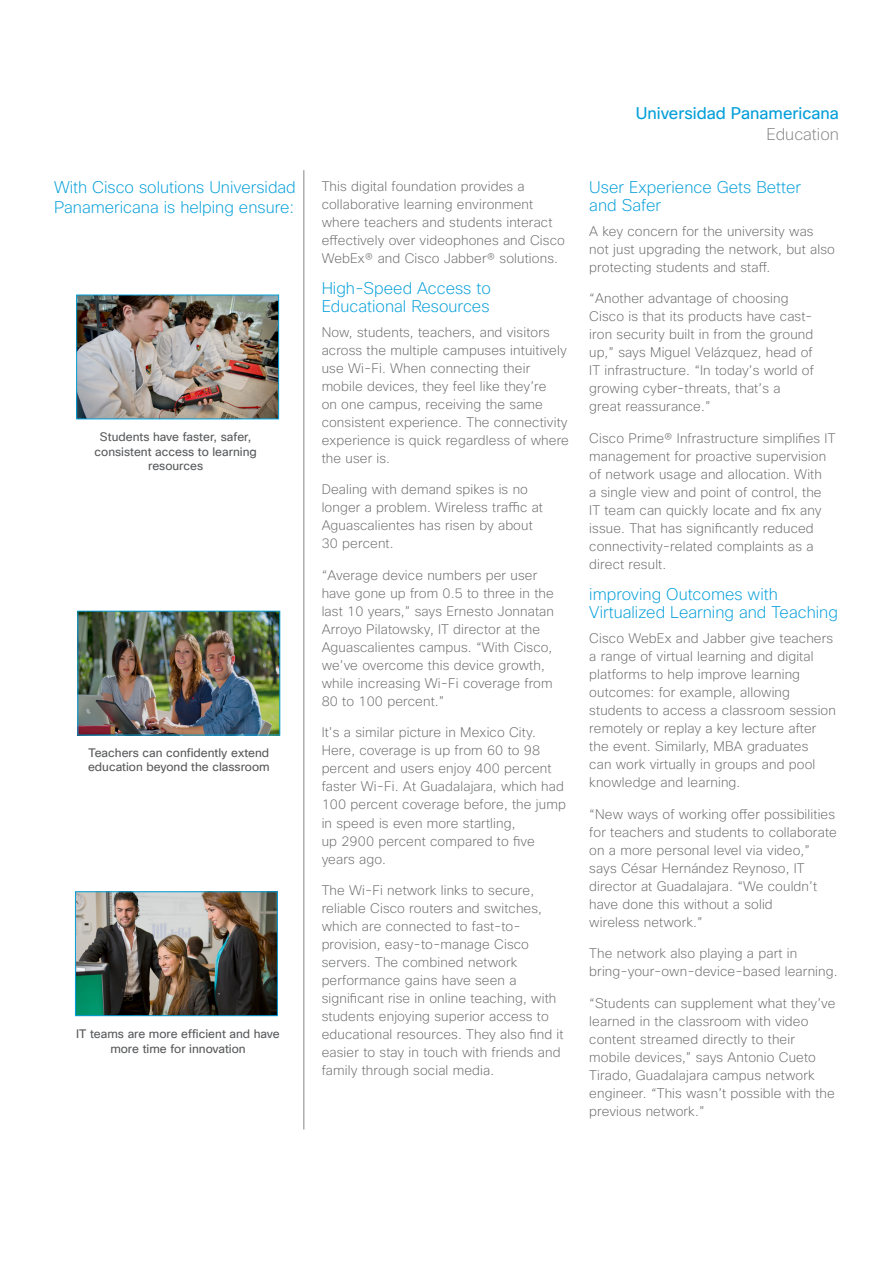
<style>
.page{position:relative;width:893px;height:1263px;background:#fff}
.page>*{position:absolute;margin:0;border:0;box-sizing:border-box;transform-origin:0 0}
.Subhead_02{font:200 16.5px/18px "Cisco Sans";color:#049fd9}
.t1{font:16.5px "Cisco Sans";color:#049fd9}
.t2{font:200 16.5px "Cisco Sans";color:#858688}
.Body{font:200 13.5px/18px "Cisco Sans";letter-spacing:.01em;color:#696a6b}
.Results{font:12px/14.4px "Cisco Sans TT";color:#58595b;text-align:center}
</style>
<div class="page">
<img style="left:80px;top:613px;width:198px;height:120px">
<div style="left:78px;top:611px;width:202px;height:124px;border:1px solid #049fd9"></div>
<img style="left:77px;top:893px;width:199px;height:121px">
<div style="left:75px;top:891px;width:203px;height:125px;border:1px solid #049fd9"></div>
<hr style="left:304px;top:170px;width:1px;height:959px;background:#858688">
<img style="left:78px;top:297px;width:199px;height:120px">
<div style="left:76px;top:295px;width:203px;height:124px;border:1px solid #049fd9"></div>
<p class="Subhead_02" style="left:54px;top:177px;width:243px;line-height:19.8px">With Cisco solutions Universidad<br>Panamericana is helping ensure:</p>
<p class="Results" style="left:95px;top:430px;width:164px">Students have faster, safer, consistent access to learning resources</p>
<p class="Results" style="left:88px;top:745px;width:183px;text-align:left">Teachers can confidently extend education beyond the classroom</p>
<p class="Results" style="left:76px;top:1027px;width:205px">IT teams are more efficient and have more time for innovation</p>
<p class="Body" style="left:322px;top:177px;width:245px">This digital foundation provides a collaborative learning environment where teachers and students interact effectively over videophones and Cisco WebEx® and Cisco Jabber® solutions.</p>
<p class="Subhead_02" style="left:322px;top:279px;width:171px">High-Speed Access to<br>Educational Resources</p>
<p class="Body" style="left:322px;top:323px;width:249px">Now, students, teachers, and visitors across the multiple campuses intuitively use Wi-Fi. When connecting their mobile devices, they feel like they’re<br>on one campus, receiving the same consistent experience. The connectivity experience is quick regardless of where the user is.</p>
<p class="Body" style="left:322px;top:481px;width:223px">Dealing with demand spikes is no longer a problem. Wireless traffic at<br>Aguascalientes has risen by about<br>30 percent.</p>
<p class="Body" style="left:322px;top:566px;width:234px">“Average device numbers per user have gone up from 0.5 to three in the last 10 years,” says Ernesto Jonnatan Arroyo Pilatowsky, IT director at the Aguascalientes campus. “With Cisco, we’ve overcome this device growth, while increasing Wi-Fi coverage from 80 to 100 percent.”</p>
<p class="Body" style="left:322px;top:724px;width:246px">It’s a similar picture in Mexico City.<br>Here, coverage is up from 60 to 98 percent and users enjoy 400 percent faster Wi-Fi. At Guadalajara, which had<br>100 percent coverage before, the jump in speed is even more startling,<br>up 2900 percent compared to five years ago.</p>
<p class="Body" style="left:322px;top:881px;width:243px">The Wi-Fi network links to secure, reliable Cisco routers and switches, which are connected to fast-to&shy;provision, easy-to-manage Cisco servers. The combined network performance gains have seen a significant rise in online teaching, with students enjoying superior access to educational resources. They also find it easier to stay in touch with friends and family through social media.</p>
<p class="t1" style="left:636px;top:103px;width:205px">Universidad Panamericana</p>
<p class="t2" style="left:766px;top:124px;width:74px">Education</p>
<p class="Subhead_02" style="left:589px;top:178px;width:213px">User Experience Gets Better and Safer</p>
<p class="Body" style="left:589px;top:222px;width:247px">A key concern for the university was not just upgrading the network, but also protecting students and staff.</p>
<p class="Body" style="left:589px;top:289px;width:226px">“Another advantage of choosing Cisco is that its products have cast&shy;iron security built in from the ground up,” says Miguel Velázquez, head of IT infrastructure. “In today’s world of growing cyber-threats, that’s a great reassurance.”</p>
<p class="Body" style="left:589px;top:429px;width:248px">Cisco Prime® Infrastructure simplifies IT management for proactive supervision of network usage and allocation. With<br>a single view and point of control, the IT team can quickly locate and fix any issue. That has significantly reduced connectivity-related complaints as a direct result.</p>
<p class="Subhead_02" style="left:589px;top:585px;width:250px">improving Outcomes with<br>Virtualized Learning and Teaching</p>
<p class="Body" style="left:589px;top:629px;width:248px">Cisco WebEx and Jabber give teachers a range of virtual learning and digital platforms to help improve learning outcomes: for example, allowing students to access a classroom session remotely or replay a key lecture after the event. Similarly, MBA graduates<br>can work virtually in groups and pool knowledge and learning.</p>
<p class="Body" style="left:589px;top:805px;width:249px">“New ways of working offer possibilities for teachers and students to collaborate on a more personal level via video,” says César Hernández Reynoso, IT director at Guadalajara. “We couldn’t have done this without a solid<br>wireless network.”</p>
<p class="Body" style="left:589px;top:944px;width:250px">The network also playing a part in bring-your-own-device-based learning.</p>
<p class="Body" style="left:589px;top:994px;width:248px">“Students can supplement what they’ve learned in the classroom with video content streamed directly to their mobile devices,” says Antonio Cueto Tirado, Guadalajara campus network engineer. “This wasn’t possible with the previous network.”</p>
</div>
